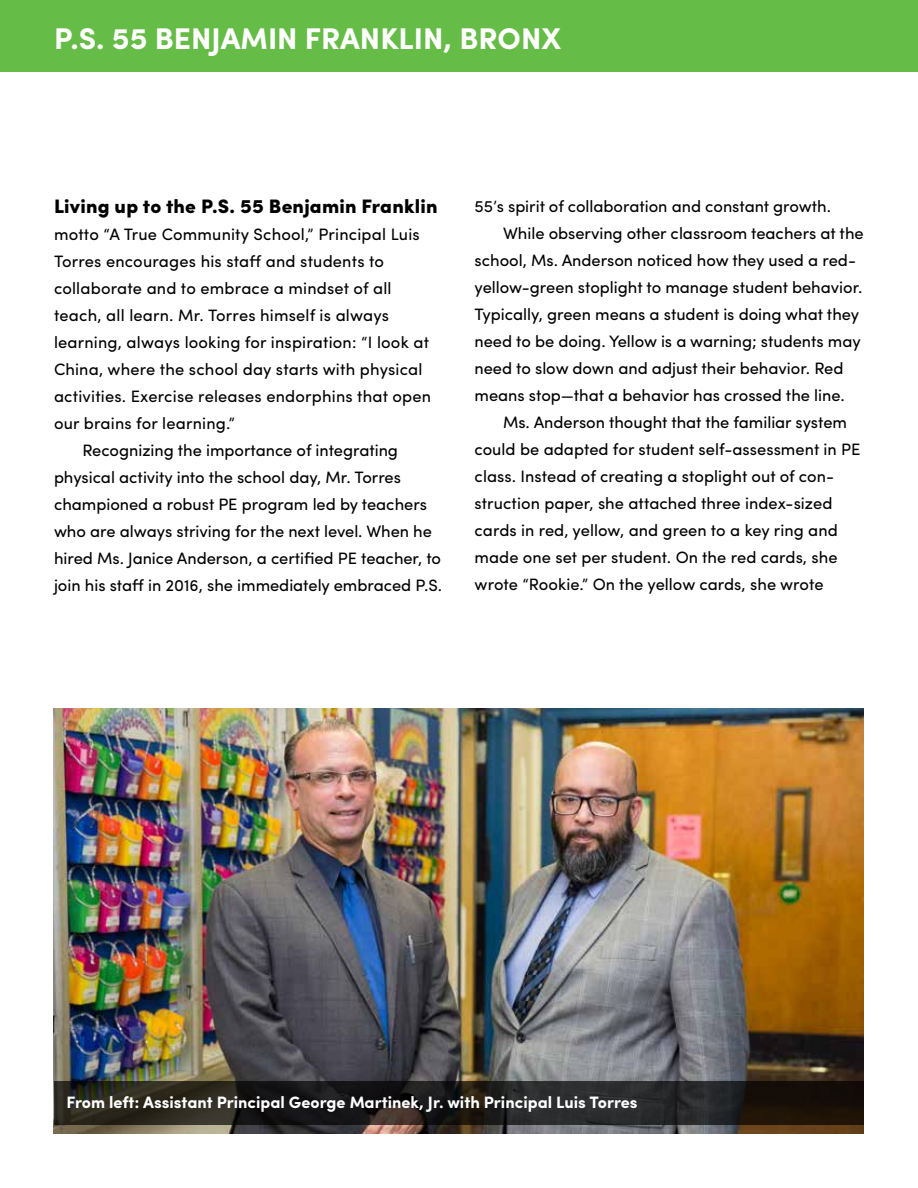
<style>
.page{position:relative;width:918px;height:1188px;background:#fff}
.page>*{position:absolute;margin:0;border:0;box-sizing:border-box;transform-origin:0 0}
.t1{font:700 30px "Sofia Pro";color:#fff}
.t2{font:900 19.5px "Sofia Pro";letter-spacing:.01em;color:#000}
.t3{font:16.5px/27px "Sofia Pro";letter-spacing:-.005em;color:#000}
.t4{font:700 16.5px "Sofia Pro";color:#fff}
</style>
<div class="page">
<img style="left:54px;top:709px;width:810px;height:425px">
<svg style="left:54px;top:1082px;width:810px;height:43px;background:#221f1c"></svg>
<div style="left:0;top:0;width:918px;height:72px;background:#65bc46"></div>
<h1 class="t1" style="left:54px;top:16px;width:509px">P.S. 55 BENJAMIN FRANKLIN, BRONX</h1>
<p class="t2" style="left:54px;top:190px;width:385px">Living up to the P.S. 55 Benjamin Franklin</p>
<p class="t3" style="left:54px;top:219px;width:379px">motto “A True Community School,” Principal Luis Torres encourages his staff and students to collaborate and to embrace a mindset of all teach, all learn. Mr. Torres himself is always learning, always looking for inspiration: “I look at China, where the school day starts with physical activities. Exercise releases endorphins that open our brains for learning.”</p>
<p class="t3" style="left:54px;top:435px;width:390px;text-indent:28px">Recognizing the importance of integrating physical activity into the school day, Mr. Torres championed a robust PE program led by teachers who are always striving for the next level. When he hired Ms. Janice Anderson, a certified PE teacher, to join his staff in 2016, she immediately embraced P.S.</p>
<p class="t3" style="left:475px;top:192px;width:358px">55’s spirit of collaboration and constant growth.</p>
<p class="t3" style="left:475px;top:219px;width:391px;text-indent:28px">While observing other classroom teachers at the school, Ms. Anderson noticed how they used a red&shy;yellow-green stoplight to manage student behavior.<br>Typically, green means a student is doing what they need to be doing. Yellow is a warning; students may need to slow down and adjust their behavior. Red means stop—that a behavior has crossed the line.</p>
<p class="t3" style="left:475px;top:408px;width:387px;text-indent:28px">Ms. Anderson thought that the familiar system could be adapted for student self-assessment in PE class. Instead of creating a stoplight out of con&shy;struction paper, she attached three index-sized cards in red, yellow, and green to a key ring and made one set per student. On the red cards, she wrote “Rookie.” On the yellow cards, she wrote</p>
<p class="t4" style="left:67px;top:1089px;width:573px">From left: Assistant Principal George Martinek, Jr. with Principal Luis Torres</p>
</div>
